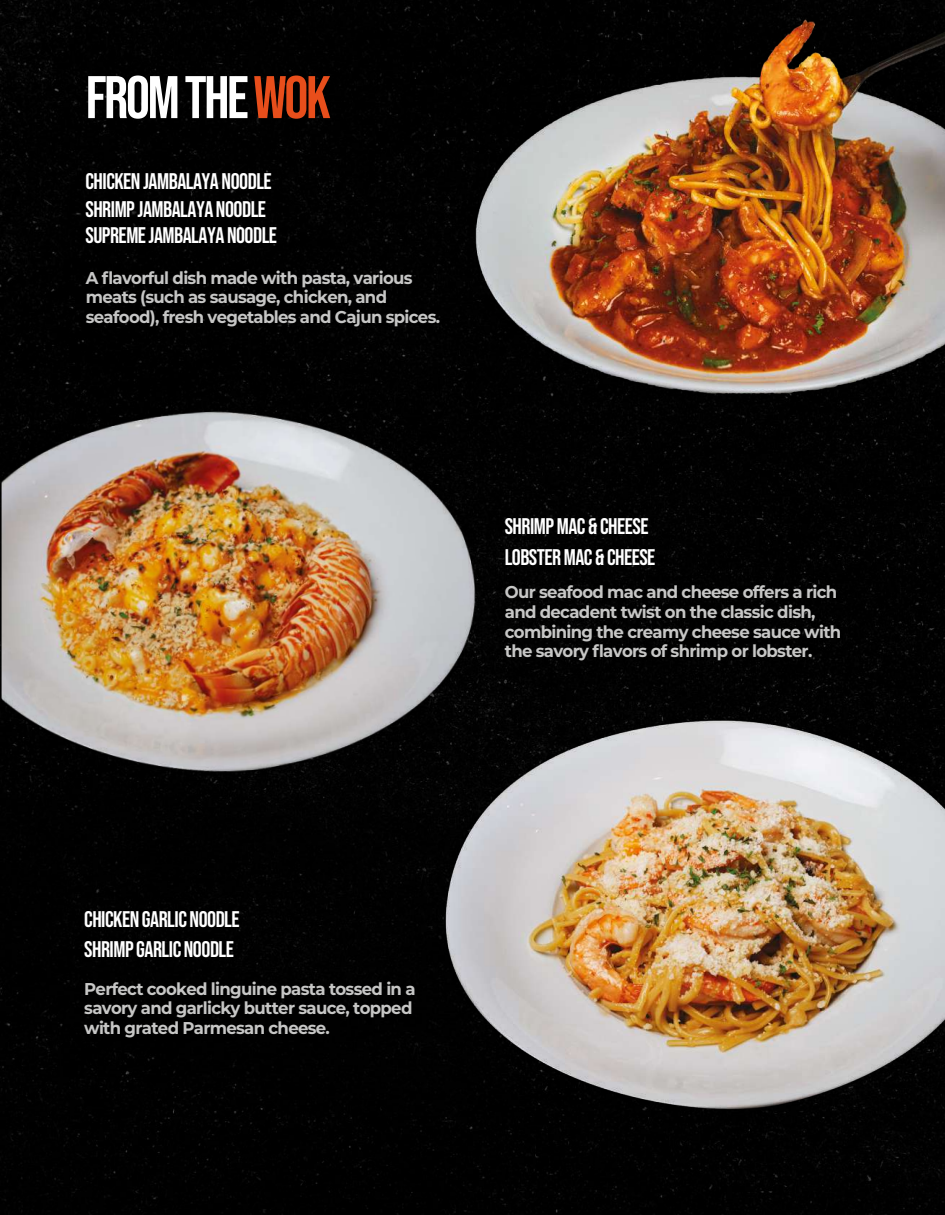
<style>
.page{position:relative;width:945px;height:1215px;background:#010101}
.page>*{position:absolute;margin:0;border:0;box-sizing:border-box;transform-origin:0 0}
.t1{font:60px "Bebas Neue";letter-spacing:-.04em;color:#fff}
.t2{font:22.5px/26.2px "Bebas Neue";letter-spacing:-.02em;color:#fff}
.t3{font:700 17.1px/19.8px "Montserrat";letter-spacing:-.04em;color:#c6c6c5}
.s1{color:#e84e1b}
</style>
<div class="page">
<img style="left:2px;top:379px;width:482px;height:412px">
<img style="left:358px;top:713px;width:587px;height:415px">
<img style="left:438px;top:0;width:507px;height:406px">
<h1 class="t1" style="left:86px;top:63px;width:247px">FROM THE<span class="s1">WOK</span></h1>
<h2 class="t2" style="left:86px;top:168px;width:188px">CHICKEN JAMBALAYA NOODLE</h2>
<h2 class="t2" style="left:86px;top:196px;width:193px">SHRIMP JAMBALAYA NOODLE<br>SUPREMEJAMBALAYA NOODLE</h2>
<p class="t3" style="left:86px;top:267px;width:356px">A flavorful dish made with pasta, various meats (such as sausage, chicken, and seafood), fresh vegetables and Cajun spices.</p>
<h2 class="t2" style="left:505px;top:513px;width:145px">SHRIMP MAC &amp; CHEESE</h2>
<h2 class="t2" style="left:505px;top:543px;width:152px">LOBSTERMAC &amp; CHEESE</h2>
<p class="t3" style="left:505px;top:581px;width:338px">Our seafood mac and cheese offers a rich and decadent twist on the classic dish, combining the creamy cheese sauce with the savory flavors of shrimp or lobster.</p>
<h2 class="t2" style="left:84px;top:906px;width:157px">CHICKEN GARLIC NOODLE</h2>
<h2 class="t2" style="left:84px;top:936px;width:151px">SHRIMPGARLIC NOODLE</h2>
<p class="t3" style="left:84px;top:978px;width:333px">Perfect cooked linguine pasta tossed in a savory and garlicky butter sauce, topped with grated Parmesan cheese.</p>
</div>
